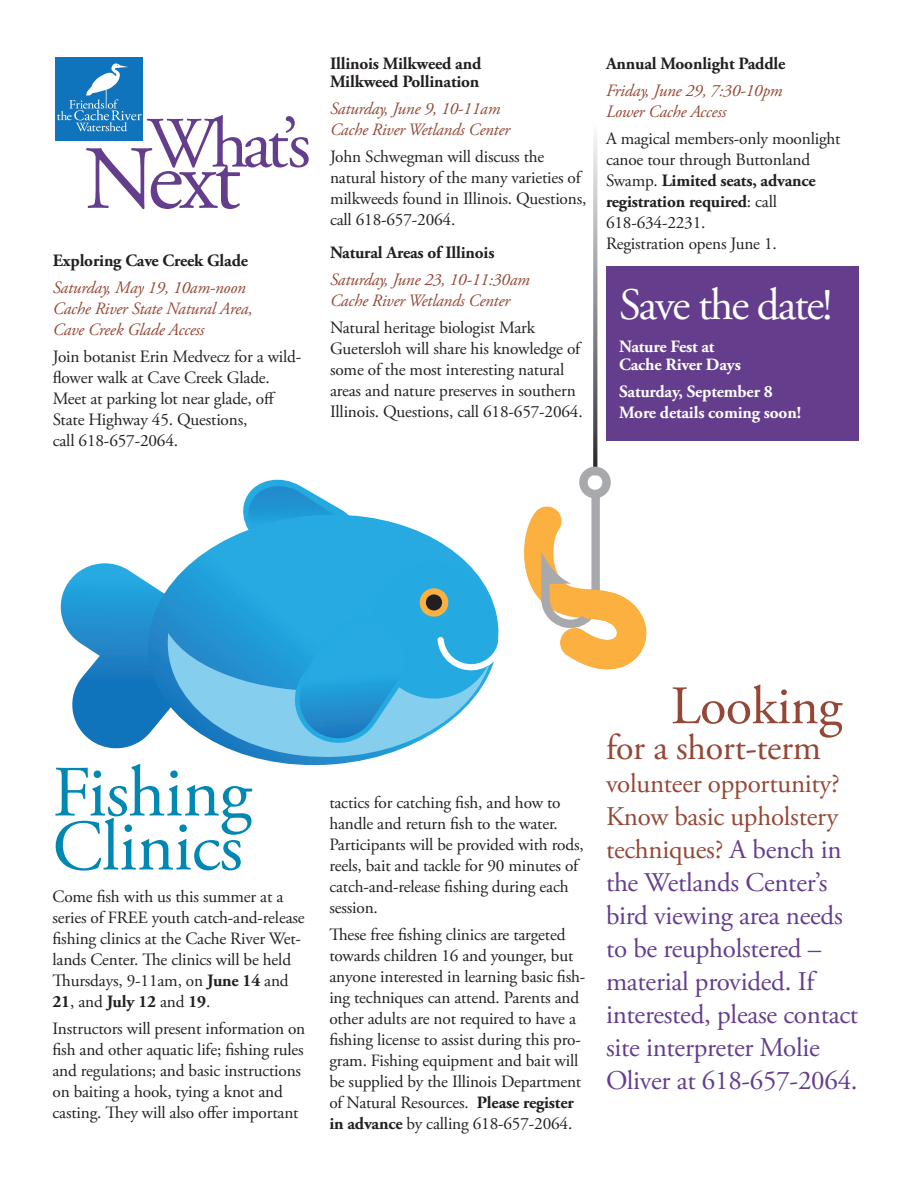
<style>
.page{position:relative;width:918px;height:1188px;background:#fff}
.page>*{position:absolute;margin:0;border:0;box-sizing:border-box;transform-origin:0 0}
.body_text{font:90px "Adobe Garamond Pro";color:#643e8d}
.body_text-2{font:72px/54px "Adobe Garamond Pro";letter-spacing:-.01em;color:#0087b2}
.body_text-3{font:72px "Adobe Garamond Pro";color:#643e8d}
.body_text-4{font:54px "Adobe Garamond Pro";letter-spacing:-.01em;color:#954735}
.body_text-5{font:45px "Adobe Garamond Pro";letter-spacing:-.04em;color:#fff}
.body_text-6{font:36px "Adobe Garamond Pro";letter-spacing:-.01em;color:#954735}
.body_text-7{font:27px/33px "Adobe Garamond Pro";letter-spacing:-.01em;color:#643e8d}
.body_text-8{font:17.25px/21px "Adobe Garamond Pro";letter-spacing:-.01em;color:#231f20}
.whats_next_date{font:italic 17.25px/21px "Adobe Garamond Pro";letter-spacing:-.01em;color:#954735}
.whats_next_title{font:700 17.25px/18px "Adobe Garamond Pro";letter-spacing:-.01em;color:#231f20}
.body_text-9{font:700 17.25px/21px "Adobe Garamond Pro";letter-spacing:-.01em;color:#fff}
.whats_next_title-2{font:700 17.25px/18px "Adobe Garamond Pro";letter-spacing:-.01em;color:#fff}
.body_text-10{font:700 17.25px "Adobe Garamond Pro";letter-spacing:-.01em;color:#231f20}
.s1{font-weight:700}
.s2{color:#954735}
</style>
<div class="page">
<div style="left:56px;top:58px;width:87px;height:83px;background:#1074bc"></div>
<svg style="left:57px;top:63px;width:85px;height:68px"></svg>
<svg style="left:60px;top:563px;width:83px;height:186px"></svg>
<svg style="left:143px;top:536px;width:91px;height:203px"></svg>
<svg style="left:164px;top:608px;width:244px;height:157px"></svg>
<svg style="left:234px;top:479px;width:265px;height:267px"></svg>
<div style="left:606px;top:266px;width:253px;height:175px;background:#643e8d"></div>
<svg style="left:593px;top:135px;width:4px;height:327px"></svg>
<svg style="left:524px;top:462px;width:122px;height:207px"></svg>
<p class="body_text-3" style="left:147px;top:100px;width:165px">What’s</p>
<p class="body_text" style="left:84px;top:125px;width:158px">Next</p>
<p class="whats_next_title" style="left:53px;top:252px;width:197px">Exploring Cave Creek Glade</p>
<p class="whats_next_date" style="left:53px;top:278px;width:201px">Saturday, May 19, 10am-noon<br>Cache River State Natural Area,<br>Cave Creek Glade Access</p>
<p class="body_text-8" style="left:53px;top:347px;width:250px">Join botanist Erin Medvecz for a wild&shy;flower walk at Cave Creek Glade.<br>Meet at parking lot near glade, off<br>State Highway 45. Questions,<br>call 618-657-2064.</p>
<p class="whats_next_title" style="left:330px;top:55px;width:153px">Illinois Milkweed and<br>Milkweed Pollination</p>
<p class="whats_next_date" style="left:330px;top:99px;width:182px">Saturday, June 9, 10-11am<br>Cache River Wetlands Center</p>
<p class="body_text-8" style="left:330px;top:147px;width:258px">John Schwegman will discuss the natural history of the many varieties of milkweeds found in Illinois. Questions, call 618-657-2064.</p>
<p class="body_text-10" style="left:330px;top:243px;width:166px">Natural Areas of Illinois</p>
<p class="whats_next_date" style="left:330px;top:270px;width:201px">Saturday, June 23, 10-11:30am<br>Cache River Wetlands Center</p>
<p class="body_text-8" style="left:330px;top:318px;width:254px">Natural heritage biologist Mark Guetersloh will share his knowledge of some of the most interesting natural areas and nature preserves in southern Illinois. Questions, call 618-657-2064.</p>
<p class="whats_next_title" style="left:606px;top:55px;width:181px">Annual Moonlight Paddle</p>
<p class="whats_next_date" style="left:606px;top:81px;width:178px">Friday, June 29, 7:30-10pm<br>Lower Cache Access</p>
<p class="body_text-8" style="left:606px;top:129px;width:236px">A magical members-only moonlight canoe tour through Buttonland<br>Swamp. <span class="s1">Limited seats, advance registration required</span>: call<br>618-634-2231.<br>Registration opens June 1.</p>
<p class="body_text-5" style="left:619px;top:277px;width:215px">Save the date!</p>
<p class="whats_next_title-2" style="left:619px;top:337px;width:123px">Nature Fest at<br>Cache River Days</p>
<p class="body_text-9" style="left:619px;top:381px;width:183px">Saturday, September 8<br>More details coming soon!</p>
<p class="body_text-2" style="left:52px;top:768px;width:201px">Fishing<br>Clinics</p>
<p class="body_text-8" style="left:52px;top:887px;width:254px">Come fish with us this summer at a series of FREE youth catch-and-release fishing clinics at the Cache River Wet&shy;lands Center. The clinics will be held Thursdays, 9-11am, on <span class="s1">June 14</span> and <span class="s1">21</span>, and <span class="s1">July 12</span> and <span class="s1">19</span>.</p>
<p class="body_text-8" style="left:52px;top:1019px;width:254px">Instructors will present information on fish and other aquatic life; fishing rules and regulations; and basic instructions on baiting a hook, tying a knot and casting. They will also offer important</p>
<p class="body_text-8" style="left:329px;top:793px;width:256px">tactics for catching fish, and how to handle and return fish to the water.<br>Participants will be provided with rods, reels, bait and tackle for 90 minutes of catch-and-release fishing during each session.</p>
<p class="body_text-8" style="left:329px;top:925px;width:258px">These free fishing clinics are targeted towards children 16 and younger, but anyone interested in learning basic fish&shy;ing techniques can attend. Parents and other adults are not required to have a fishing license to assist during this pro&shy;gram. Fishing equipment and bait will be supplied by the Illinois Department of Natural Resources. <span class="s1">Please register in advance</span> by calling 618-657-2064.</p>
<p class="body_text-4" style="left:671px;top:674px;width:173px">Looking</p>
<p class="body_text-6" style="left:606px;top:726px;width:217px">for a short-term</p>
<p class="body_text-7" style="left:606px;top:768px;width:254px"><span class="s2">volunteer opportunity?<br>Know basic upholstery techniques?</span> A bench in the Wetlands Center’s bird viewing area needs to be reupholstered – material provided. If interested, please contact site interpreter Molie<br>Oliver at 618-657-2064.</p>
</div>
